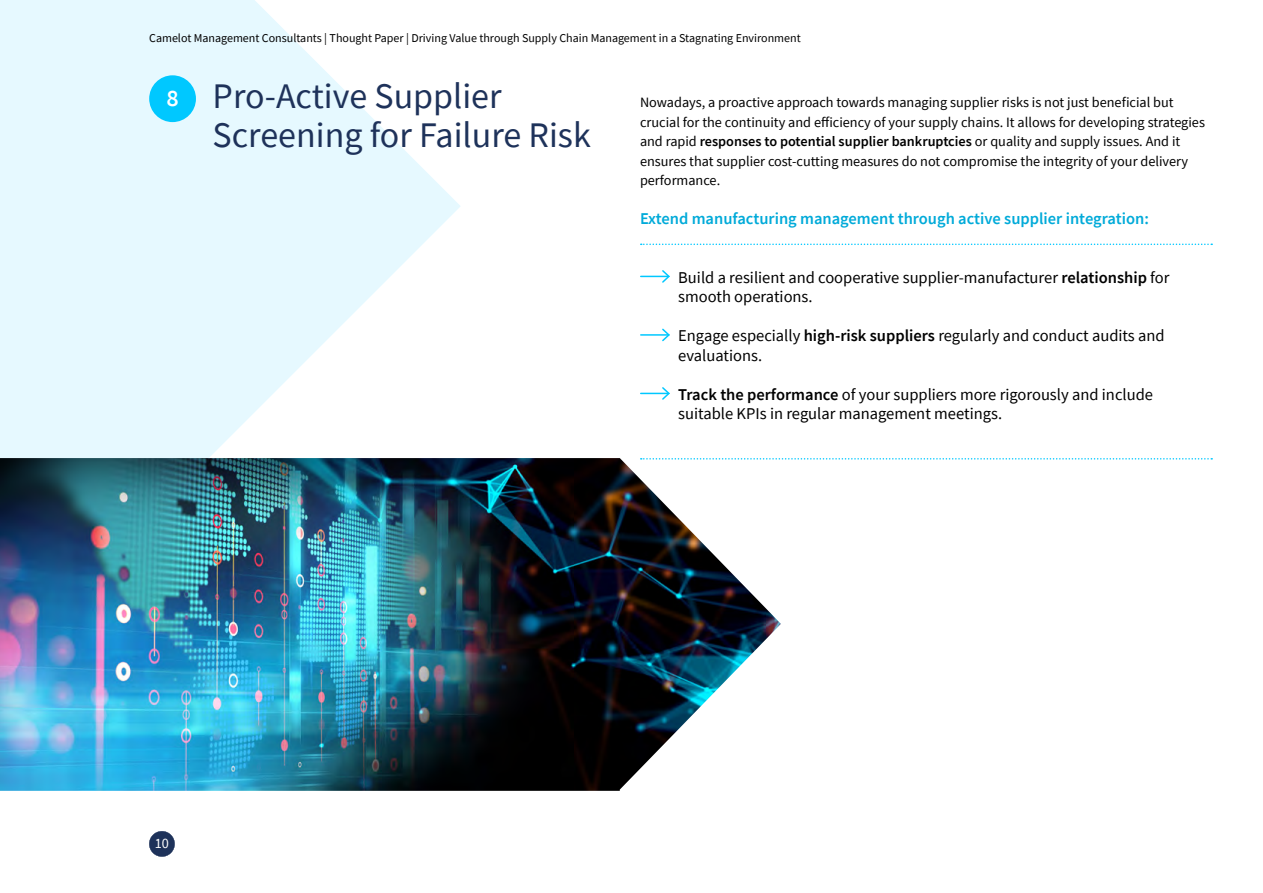
<style>
.page{position:relative;width:1263px;height:893px;background:#fff}
.page>*{position:absolute;margin:0;border:0;box-sizing:border-box;transform-origin:0 0}
.t1{font:36px/39px "Source Sans Pro";color:#1e325a}
.t2{font:600 24px "Source Sans Pro";color:#fff}
.t3{font:16.5px/19.5px "Source Sans Pro";color:#000}
.t4{font:600 16.5px "Source Sans Pro";color:#01aad9}
.t5{font:14.25px/19.5px "Source Sans Pro";color:#000}
.t6{font:14.25px "Source Sans Pro";color:#fff}
.t7{font:12px "Source Sans Pro";color:#000}
.s1{font-weight:600}
</style>
<div class="page">
<svg style="left:0;top:0;width:461px;height:458px;fill:#e6f9ff"></svg>
<img style="left:0;top:458px;width:781px;height:333px">
<div style="left:149px;top:831px;width:26px;height:26px;background:#1e325a;border-radius:50%"></div>
<div style="left:149px;top:75px;width:47px;height:47px;background:#00c8ff;border-radius:50%"></div>
<svg style="left:641px;top:270px;width:29px;height:13px"></svg>
<hr style="left:641px;top:334px;width:28px;height:2px;background:#00c8ff">
<svg style="left:661px;top:328px;width:9px;height:14px"></svg>
<svg style="left:641px;top:387px;width:29px;height:13px"></svg>
<svg style="left:641px;top:244px;width:571px;height:1px"></svg>
<svg style="left:641px;top:458px;width:571px;height:2px"></svg>
<p class="t7" style="left:149px;top:30px;width:653px">Camelot Management Consultants | Thought Paper | Driving Value through Supply Chain Management in a Stagnating Environment</p>
<h2 class="t2" style="left:166px;top:82px;width:14px">8</h2>
<h1 class="t1" style="left:213px;top:76px;width:380px">Pro-Active Supplier<br>Screening for Failure Risk</h1>
<p class="t5" style="left:640px;top:93px;width:566px">Nowadays, a proactive approach towards managing supplier risks is not just beneficial but crucial for the continuity and efficiency of your supply chains. It allows for developing strategies and rapid <span class="s1">responses to potential supplier bankruptcies</span> or quality and supply issues. And it ensures that supplier cost-cutting measures do not compromise the integrity of your delivery performance.</p>
<p class="t4" style="left:640px;top:208px;width:510px">Extend manufacturing management through active supplier integration:</p>
<p class="t3" style="left:678px;top:267px;width:493px">Build a resilient and cooperative supplier-manufacturer <span class="s1">relationship</span> for smooth operations.</p>
<p class="t3" style="left:678px;top:326px;width:488px">Engage especially <span class="s1">high-risk suppliers</span> regularly and conduct audits and evaluations.</p>
<p class="t3" style="left:678px;top:384px;width:476px"><span class="s1">Track the performance</span> of your suppliers more rigorously and include suitable KPIs in regular management meetings.</p>
<p class="t6" style="left:155px;top:834px;width:16px">10</p>
</div>
